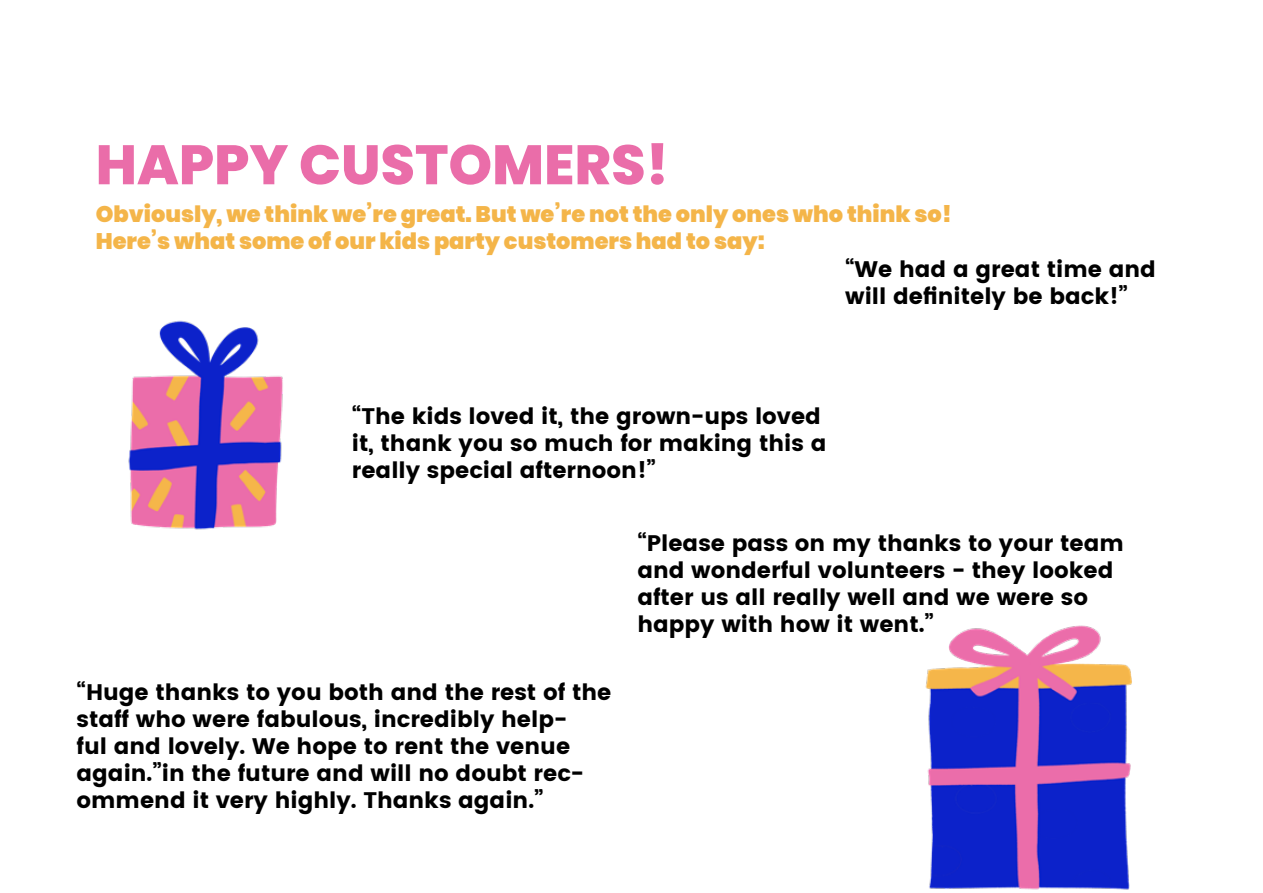
<style>
.page{position:relative;width:1263px;height:893px;background:#fff}
.page>*{position:absolute;margin:0;border:0;box-sizing:border-box;transform-origin:0 0}
.t1{font:800 55.5px "Poppins";color:#ea6da9}
.t2{font:700 22.5px/27px "Poppins";color:#000}
.t3{font:900 22.5px/27px "Poppins";color:#f4b549}
</style>
<div class="page">
<img style="left:925px;top:625px;width:207px;height:265px">
<img style="left:128px;top:320px;width:155px;height:210px">
<h1 class="t1" style="left:96px;top:133px;width:575px">HAPPY CUSTOMERS!</h1>
<p class="t3" style="left:96px;top:200px;width:857px">Obviously, we think we’re great. But we’re not the only ones who think so!<br>Here’s what some of our kids party customers had to say:</p>
<p class="t2" style="left:845px;top:256px;width:312px">“We had a great time and will definitely be back!”</p>
<p class="t2" style="left:352px;top:403px;width:476px">“The kids loved it, the grown-ups loved it, thank you so much for making this a really special afternoon!”</p>
<p class="t2" style="left:77px;top:679px;width:536px">“Huge thanks to you both and the rest of the staff who were fabulous, incredibly help-<br>ful and lovely. We hope to rent the venue again.”in the future and will no doubt rec&shy;ommend it very highly. Thanks again.”</p>
<p class="t2" style="left:637px;top:530px;width:488px">“Please pass on my thanks to your team and wonderful volunteers - they looked after us all really well and we were so happy with how it went.”</p>
</div>
